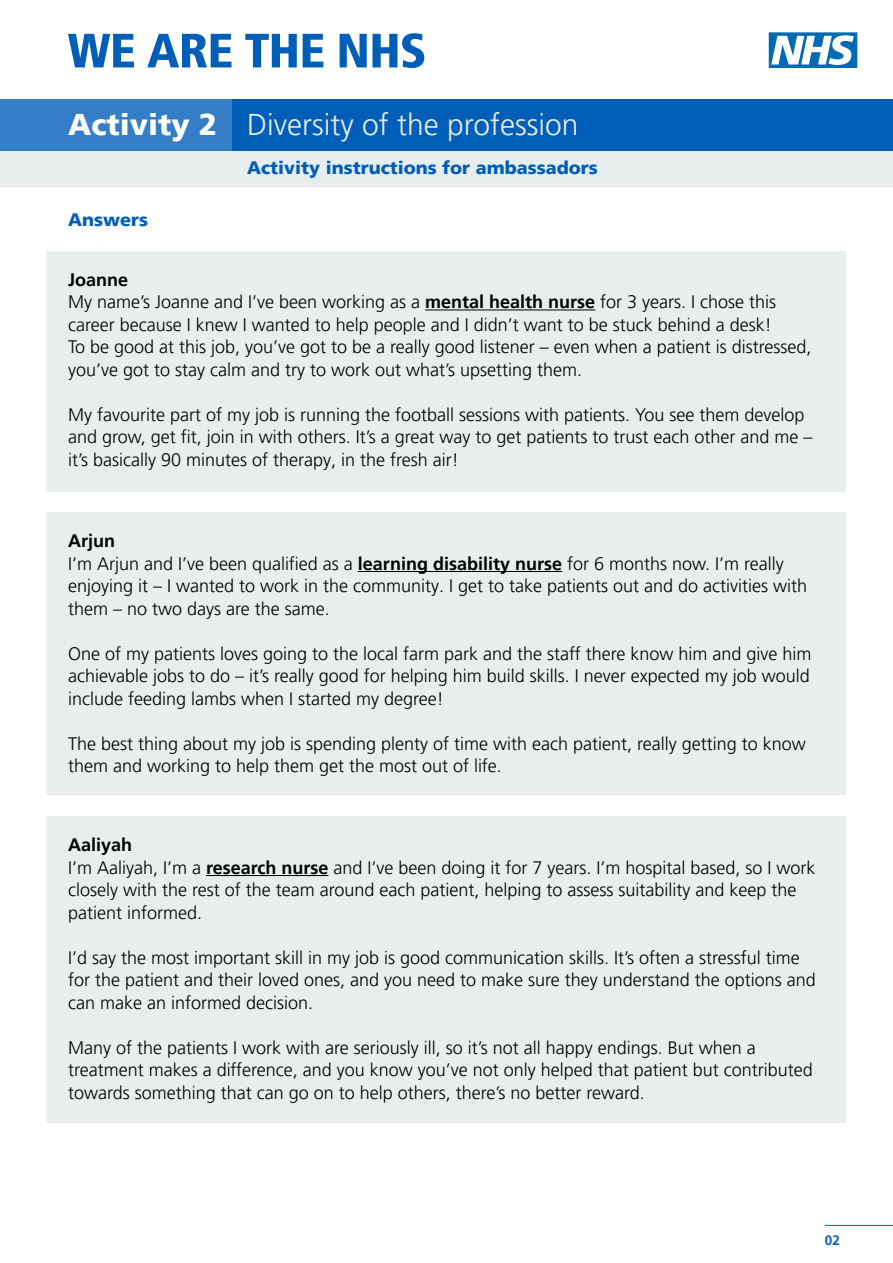
<style>
.page{position:relative;width:893px;height:1263px;background:#fff}
.page>*{position:absolute;margin:0;border:0;box-sizing:border-box;transform-origin:0 0}
.t1{font:300 30px "Frutiger LT Pro";color:#e8edee}
.t2{font:300 18px/22.5px "Frutiger LT Pro";color:#000}
.t3{font:900 18px "Frutiger LT Pro";color:#005eb8}
.t4{font:700 13.5px "Frutiger LT Pro";color:#005eb8}
.s1{font-weight:900;color:#fff}
.s2{font-weight:700}
</style>
<div class="page">
<hr style="left:825px;top:1225px;width:68px;height:1px;background:#005eb8">
<div style="left:0;top:150px;width:893px;height:36px;background:#e8edee"></div>
<div style="left:232px;top:99px;width:661px;height:51px;background:#005eb8"></div>
<div style="left:0;top:99px;width:232px;height:51px;background:#337ec6"></div>
<svg style="left:769px;top:32px;width:88px;height:36px"></svg>
<svg style="left:68px;top:34px;width:66px;height:33px"></svg>
<svg style="left:147px;top:34px;width:84px;height:33px"></svg>
<svg style="left:245px;top:34px;width:52px;height:33px"></svg>
<svg style="left:303px;top:34px;width:20px;height:33px"></svg>
<svg style="left:340px;top:33px;width:84px;height:35px"></svg>
<div style="left:47px;top:251px;width:799px;height:240px;background:#e8edee"></div>
<hr style="left:425px;top:309px;width:170px;height:1px;background:#000">
<div style="left:47px;top:512px;width:799px;height:283px;background:#e8edee"></div>
<hr style="left:358px;top:571px;width:204px;height:1px;background:#000">
<div style="left:47px;top:816px;width:799px;height:307px;background:#e8edee"></div>
<hr style="left:206px;top:875px;width:122px;height:1px;background:#000">
<h1 class="t1" style="left:68px;top:107px;width:512px"><span class="s1">Activity 2</span> Diversity of the profession</h1>
<p class="t3" style="left:247px;top:157px;width:352px">Activity instructions for ambassadors</p>
<p class="t3" style="left:68px;top:209px;width:81px">Answers</p>
<p class="t2" style="left:68px;top:268px;width:745px"><span class="s2">Joanne<br></span>My name’s Joanne and I’ve been working as a <span class="s2">mental health nurse</span> for 3 years. I chose this career because I knew I wanted to help people and I didn’t want to be stuck behind a desk!<br>To be good at this job, you’ve got to be a really good listener – even when a patient is distressed, you’ve got to stay calm and try to work out what’s upsetting them.</p>
<p class="t2" style="left:68px;top:403px;width:746px">My favourite part of my job is running the football sessions with patients. You see them develop and grow, get fit, join in with others. It’s a great way to get patients to trust each other and me – it’s basically 90 minutes of therapy, in the fresh air!</p>
<p class="t2" style="left:68px;top:530px;width:741px"><span class="s2">Arjun<br></span>I’m Arjun and I’ve been qualified as a <span class="s2">learning disability nurse</span> for 6 months now. I’m really enjoying it – I wanted to work in the community. I get to take patients out and do activities with them – no two days are the same.</p>
<p class="t2" style="left:68px;top:642px;width:745px;text-align:justify">One of my patients loves going to the local farm park and the staff there know him and give him achievable jobs to do – it’s really good for helping him build skills. I never expected my job would include feeding lambs when I started my degree!</p>
<p class="t2" style="left:68px;top:732px;width:739px">The best thing about my job is spending plenty of time with each patient, really getting to know them and working to help them get the most out of life.</p>
<p class="t2" style="left:68px;top:834px;width:749px"><span class="s2">Aaliyah<br></span>I’m Aaliyah, I’m a <span class="s2">research nurse</span> and I’ve been doing it for 7 years. I’m hospital based, so I work closely with the rest of the team around each patient, helping to assess suitability and keep the patient informed.</p>
<p class="t2" style="left:68px;top:946px;width:749px">I’d say the most important skill in my job is good communication skills. It’s often a stressful time for the patient and their loved ones, and you need to make sure they understand the options and can make an informed decision.</p>
<p class="t2" style="left:68px;top:1036px;width:746px">Many of the patients I work with are seriously ill, so it’s not all happy endings. But when a treatment makes a difference, and you know you’ve not only helped that patient but contributed towards something that can go on to help others, there’s no better reward.</p>
<p class="t4" style="left:825px;top:1233px;width:17px">02</p>
</div>
